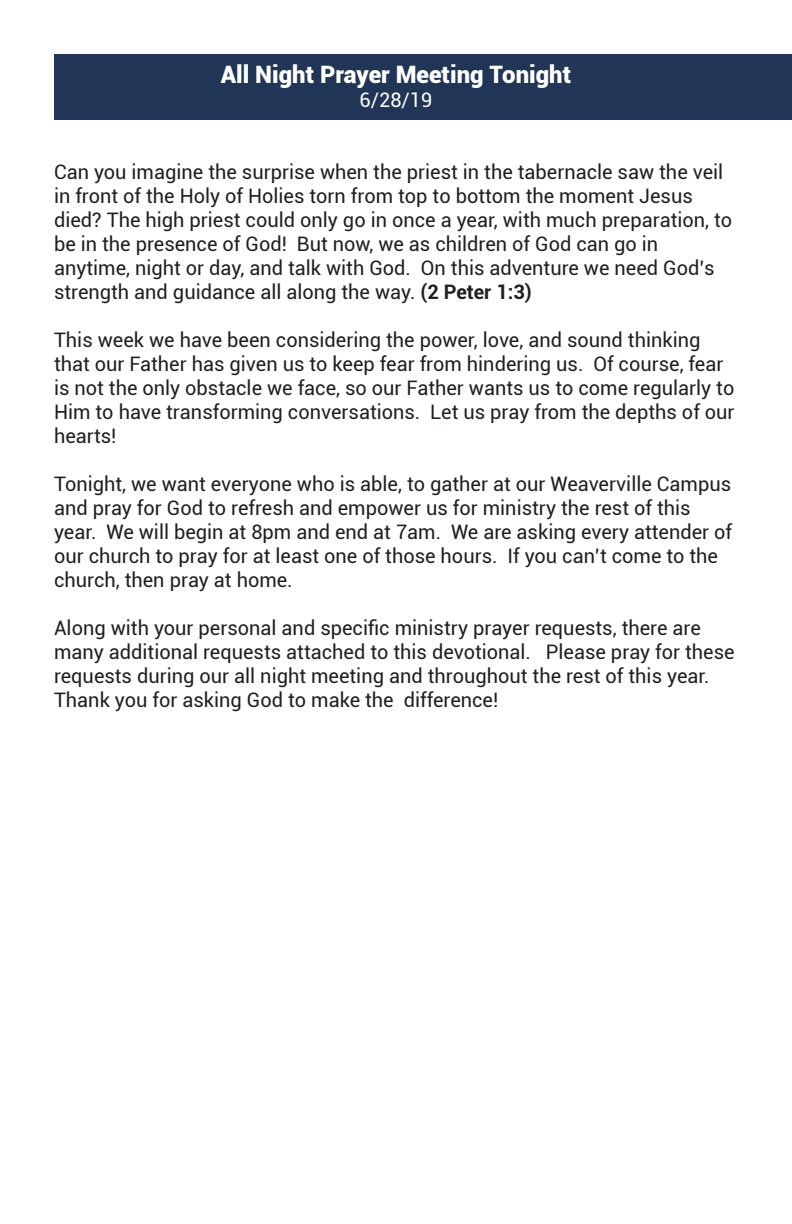
<style>
.page{position:relative;width:792px;height:1224px;background:#fff}
.page>*{position:absolute;margin:0;border:0;box-sizing:border-box;transform-origin:0 0}
.t1{font:900 24px "Roboto";color:#fff}
.t2{font:20px/24px "Roboto";color:#231f20}
.t3{font:20px "Roboto";color:#fff}
.s1{font-weight:700}
</style>
<div class="page">
<div style="left:54px;top:54px;width:738px;height:66px;background:#213656"></div>
<p class="t1" style="left:221px;top:58px;width:352px">All Night Prayer Meeting Tonight</p>
<p class="t3" style="left:360px;top:86px;width:74px">6/28/19</p>
<p class="t2" style="left:54px;top:159px;width:680px">Can you imagine the surprise when the priest in the tabernacle saw the veil in front of the Holy of Holies torn from top to bottom the moment Jesus died? The high priest could only go in once a year, with much preparation, to be in the presence of God! But now, we as children of God can go in anytime, night or day, and talk with God. On this adventure we need God’s strength and guidance all along the way. <span class="s1">(2 Peter 1:3)</span></p>
<p class="t2" style="left:54px;top:327px;width:682px">This week we have been considering the power, love, and sound thinking that our Father has given us to keep fear from hindering us. Of course, fear is not the only obstacle we face, so our Father wants us to come regularly to Him to have transforming conversations. Let us pray from the depths of our hearts!</p>
<p class="t2" style="left:54px;top:471px;width:680px">Tonight, we want everyone who is able, to gather at our Weaverville Campus and pray for God to refresh and empower us for ministry the rest of this year. We will begin at 8pm and end at 7am. We are asking every attender of our church to pray for at least one of those hours. If you can’t come to the church, then pray at home.</p>
<p class="t2" style="left:54px;top:615px;width:682px">Along with your personal and specific ministry prayer requests, there are many additional requests attached to this devotional. Please pray for these requests during our all night meeting and throughout the rest of this year.<br>Thank you for asking God to make the difference!</p>
</div>
